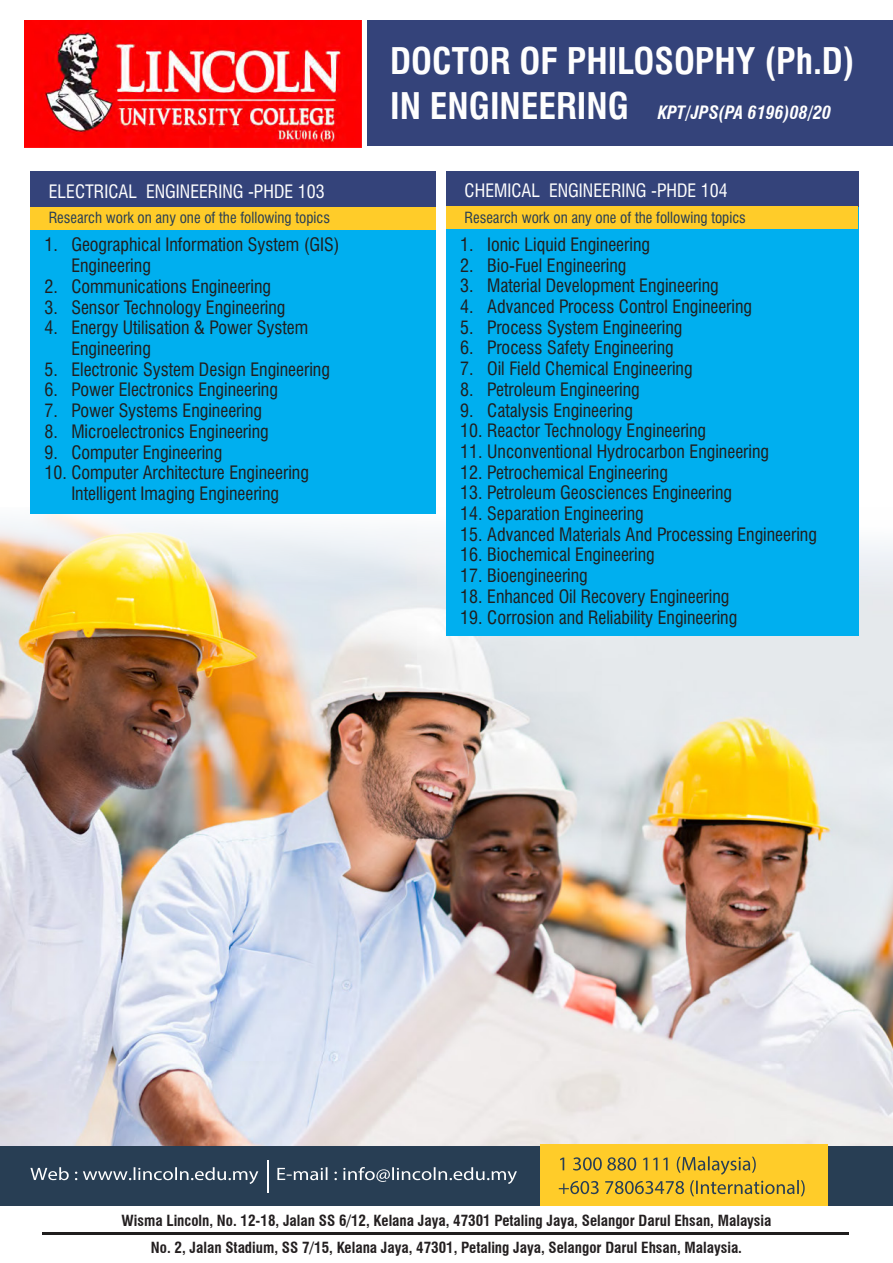
<style>
.page{position:relative;width:893px;height:1263px;background:#fff}
.page>*{position:absolute;margin:0;border:0;box-sizing:border-box;transform-origin:0 0}
.t1{font:700 condensed 35.7px/45px "Swiss 721 BT";color:#fefefe}
.t2{font:condensed 18px/20.7px "Swiss 721 BT";color:#201e1e}
.t3{font:condensed 18px "Swiss 721 BT";color:#fefefe}
.t4{font:italic 700 condensed 18px "Swiss 721 BT";color:#fff}
.t5{font:700 condensed 15px "Swiss 721 BT";color:#231f20}
.t6{font:condensed 15px "Swiss 721 BT";color:#283e54}
</style>
<div class="page">
<img style="left:0;top:513px;width:893px;height:633px">
<div style="left:30px;top:207px;width:406px;height:306px;background:#00afef"></div>
<div style="left:30px;top:172px;width:406px;height:35px;background:#34437a"></div>
<div style="left:30px;top:207px;width:406px;height:22px;background:#ffcc29"></div>
<div style="left:446px;top:207px;width:413px;height:429px;background:#00afef"></div>
<div style="left:446px;top:171px;width:412px;height:36px;background:#34437a"></div>
<div style="left:446px;top:207px;width:411px;height:22px;background:#ffcc29"></div>
<div style="left:0;top:1146px;width:893px;height:59px;background:#283e54"></div>
<hr style="left:42px;top:1232px;width:807px;height:2px;background:#201e1e">
<div style="left:541px;top:1144px;width:287px;height:62px;background:#ffcc29"></div>
<svg style="left:559px;top:1156px;width:246px;height:40px"></svg>
<hr style="left:267px;top:1159px;width:2px;height:33px;background:#fefefe">
<svg style="left:277px;top:1167px;width:240px;height:17px"></svg>
<svg style="left:30px;top:1167px;width:228px;height:17px"></svg>
<img style="left:25px;top:20px;width:337px;height:127px">
<div style="left:367px;top:20px;width:526px;height:126px;background:#34437a"></div>
<p class="t3" style="left:49px;top:180px;width:277px">ELECTRICAL ENGINEERING -PHDE 103</p>
<p class="t6" style="left:49px;top:209px;width:283px">Research work on any one of the following topics</p>
<p class="t2" style="left:71px;top:235px;width:270px;text-indent:-27px">1. Geographical Information System (GIS)<br>Engineering</p>
<p class="t2" style="left:44px;top:276px;width:228px">2. Communications Engineering</p>
<p class="t2" style="left:44px;top:297px;width:243px">3. Sensor Technology Engineering</p>
<p class="t2" style="left:71px;top:317px;width:238px;text-indent:-27px">4. Energy Utilisation &amp; Power System<br>Engineering</p>
<p class="t2" style="left:44px;top:359px;width:287px">5. Electronic System Design Engineering</p>
<p class="t2" style="left:44px;top:379px;width:235px">6. Power Electronics Engineering</p>
<p class="t2" style="left:44px;top:400px;width:219px">7. Power Systems Engineering</p>
<p class="t2" style="left:44px;top:421px;width:226px">8. Microelectronics Engineering</p>
<p class="t2" style="left:44px;top:442px;width:179px">9. Computer Engineering</p>
<p class="t2" style="left:44px;top:462px;width:266px;text-align:center">10. Computer Architecture Engineering<br>Intelligent Imaging Engineering</p>
<p class="t1" style="left:390px;top:39px;width:466px">DOCTOR OF PHILOSOPHY (Ph.D)<br>IN ENGINEERING</p>
<p class="t4" style="left:658px;top:102px;width:175px">KPT/JPS(PA 6196)08/20</p>
<p class="t3" style="left:465px;top:180px;width:265px">CHEMICAL ENGINEERING -PHDE 104</p>
<p class="t6" style="left:465px;top:208px;width:283px">Research work on any one of the following topics</p>
<p class="t2" style="left:460px;top:234px;width:191px">1. Ionic Liquid Engineering</p>
<p class="t2" style="left:460px;top:255px;width:168px">2. Bio-Fuel Engineering</p>
<p class="t2" style="left:460px;top:275px;width:260px">3. Material Development Engineering</p>
<p class="t2" style="left:460px;top:296px;width:293px">4. Advanced Process Control Engineering</p>
<p class="t2" style="left:460px;top:317px;width:224px">5. Process System Engineering</p>
<p class="t2" style="left:460px;top:337px;width:215px">6. Process Safety Engineering</p>
<p class="t2" style="left:460px;top:358px;width:234px">7. Oil Field Chemical Engineering</p>
<p class="t2" style="left:460px;top:379px;width:181px">8. Petroleum Engineering</p>
<p class="t2" style="left:460px;top:400px;width:174px">9. Catalysis Engineering</p>
<p class="t2" style="left:460px;top:420px;width:247px">10. Reactor Technology Engineering</p>
<p class="t2" style="left:460px;top:441px;width:310px">11. Unconventional Hydrocarbon Engineering</p>
<p class="t2" style="left:460px;top:462px;width:209px">12. Petrochemical Engineering</p>
<p class="t2" style="left:460px;top:482px;width:273px">13. Petroleum Geosciences Engineering</p>
<p class="t2" style="left:460px;top:503px;width:185px">14. Separation Engineering</p>
<p class="t2" style="left:460px;top:524px;width:358px">15. Advanced Materials And Processing Engineering</p>
<p class="t2" style="left:460px;top:544px;width:196px">16. Biochemical Engineering</p>
<p class="t2" style="left:460px;top:565px;width:129px">17. Bioengineering</p>
<p class="t2" style="left:460px;top:586px;width:271px">18. Enhanced Oil Recovery Engineering</p>
<p class="t2" style="left:460px;top:607px;width:279px">19. Corrosion and Reliability Engineering</p>
<p class="t5" style="left:122px;top:1211px;width:651px">Wisma Lincoln, No. 12-18, Jalan SS 6/12, Kelana Jaya, 47301 Petaling Jaya, Selangor Darul Ehsan, Malaysia</p>
<p class="t5" style="left:151px;top:1239px;width:593px">No. 2, Jalan Stadium, SS 7/15, Kelana Jaya, 47301, Petaling Jaya, Selangor Darul Ehsan, Malaysia.</p>
</div>
